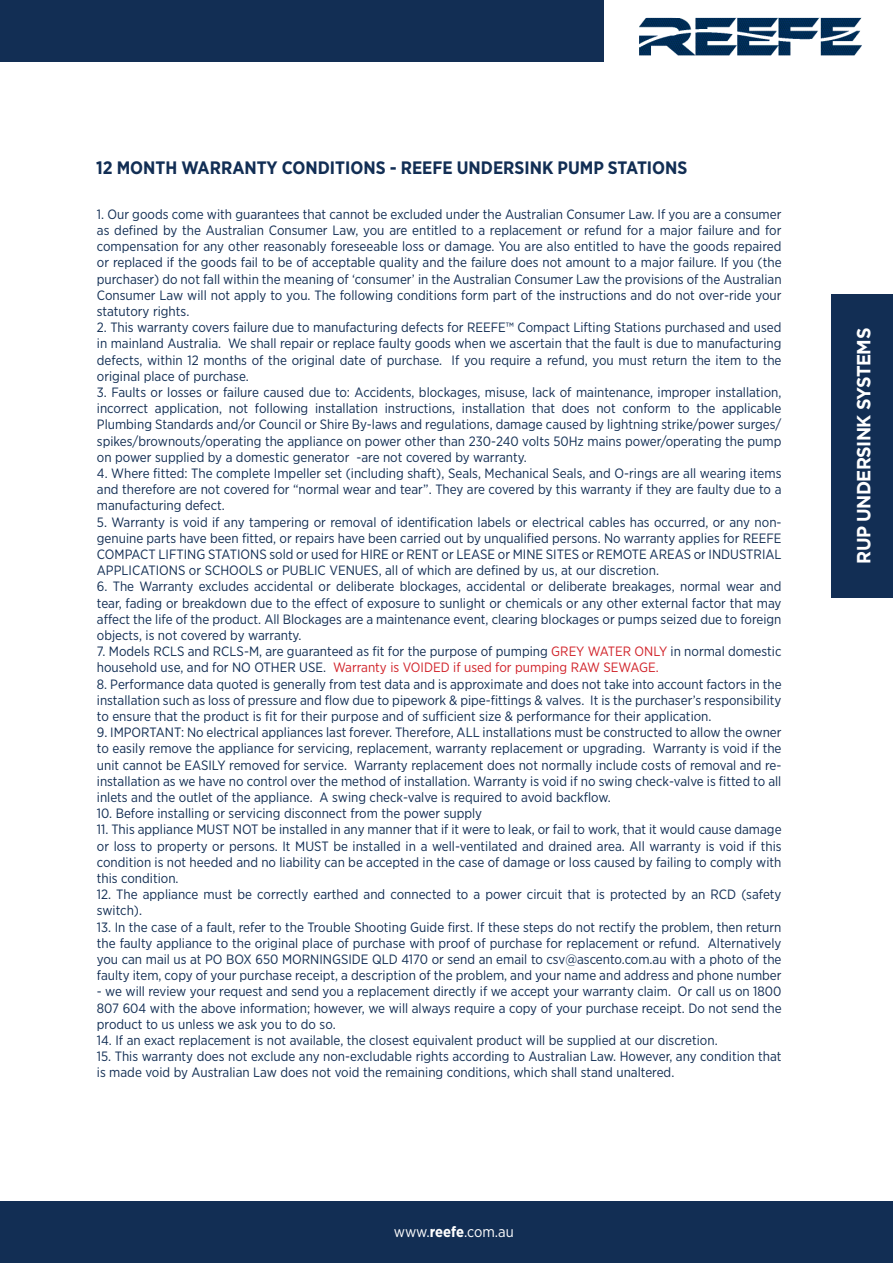
<style>
.page{position:relative;width:893px;height:1263px;background:#fff}
.page>*{position:absolute;margin:0;border:0;box-sizing:border-box;transform-origin:0 0}
.t1{font:700 19.05px "Gotham";letter-spacing:-.03em;color:#fff;scale:.94 1}
.t2{font:700 18px "Gotham Narrow";color:#122e54}
.t3{font:15px "Gotham Narrow";letter-spacing:-.015em;color:#fff}
.t4{font:13.5px/16.2px "Gotham Narrow";color:#122e54;text-align:justify}
.s1{color:#d1232a}
.s2{font-weight:700}
</style>
<div class="page">
<div style="left:0;top:1201px;width:893px;height:62px;background:#122e54"></div>
<div style="left:831px;top:294px;width:62px;height:304px;background:#122e54"></div>
<img style="left:639px;top:17px;width:223px;height:39px">
<div style="left:0;top:0;width:604px;height:62px;background:#122e54"></div>
<p class="t2" style="left:96px;top:156px;width:593px">12 MONTH WARRANTY CONDITIONS - REEFE UNDERSINK PUMP STATIONS</p>
<p class="t4" style="left:97px;top:206px;width:686px">1. Our goods come with guarantees that cannot be excluded under the Australian Consumer Law. If you are a consumer as defined by the Australian Consumer Law, you are entitled to a replacement or refund for a major failure and for compensation for any other reasonably foreseeable loss or damage. You are also entitled to have the goods repaired or replaced if the goods fail to be of acceptable quality and the failure does not amount to a major failure. If you (the purchaser) do not fall within the meaning of ‘consumer’ in the Australian Consumer Law the provisions of the Australian Consumer Law will not apply to you. The following conditions form part of the instructions and do not over-ride your statutory rights.</p>
<p class="t4" style="left:97px;top:319px;width:686px">2. This warranty covers failure due to manufacturing defects for REEFE™ Compact Lifting Stations purchased and used in mainland Australia. We shall repair or replace faulty goods when we ascertain that the fault is due to manufacturing defects, within 12 months of the original date of purchase. If you require a refund, you must return the item to the original place of purchase.</p>
<p class="t4" style="left:97px;top:384px;width:686px">3. Faults or losses or failure caused due to: Accidents, blockages, misuse, lack of maintenance, improper installation, incorrect application, not following installation instructions, installation that does not conform to the applicable Plumbing Standards and/or Council or Shire By-laws and regulations, damage caused by lightning strike/power surges/ spikes/brownouts/operating the appliance on power other than 230-240 volts 50Hz mains power/operating the pump on power supplied by a domestic generator -are not covered by warranty.</p>
<p class="t4" style="left:97px;top:465px;width:686px">4. Where fitted: The complete Impeller set (including shaft), Seals, Mechanical Seals, and O-rings are all wearing items and therefore are not covered for “normal wear and tear”. They are covered by this warranty if they are faulty due to a manufacturing defect.</p>
<p class="t4" style="left:97px;top:513px;width:686px">5. Warranty is void if any tampering or removal of identification labels or electrical cables has occurred, or any non&shy;genuine parts have been fitted, or repairs have been carried out by unqualified persons. No warranty applies for REEFE COMPACT LIFTING STATIONS sold or used for HIRE or RENT or LEASE or MINE SITES or REMOTE AREAS or INDUSTRIAL APPLICATIONS or SCHOOLS or PUBLIC VENUES, all of which are defined by us, at our discretion.</p>
<p class="t4" style="left:97px;top:578px;width:686px">6. The Warranty excludes accidental or deliberate blockages, accidental or deliberate breakages, normal wear and tear, fading or breakdown due to the effect of exposure to sunlight or chemicals or any other external factor that may affect the life of the product. All Blockages are a maintenance event, clearing blockages or pumps seized due to foreign objects, is not covered by warranty.</p>
<p class="t4" style="left:97px;top:643px;width:686px">7. Models RCLS and RCLS-M, are guaranteed as fit for the purpose of pumping <span class="s1">GREY WATER ONLY</span> in normal domestic household use, and for NO OTHER USE. <span class="s1">Warranty is VOIDED if used for pumping RAW SEWAGE.</span></p>
<p class="t4" style="left:97px;top:675px;width:686px">8. Performance data quoted is generally from test data and is approximate and does not take into account factors in the installation such as loss of pressure and flow due to pipework &amp; pipe-fittings &amp; valves. It is the purchaser’s responsibility to ensure that the product is fit for their purpose and of sufficient size &amp; performance for their application.</p>
<p class="t4" style="left:97px;top:724px;width:686px">9. IMPORTANT: No electrical appliances last forever. Therefore, ALL installations must be constructed to allow the owner to easily remove the appliance for servicing, replacement, warranty replacement or upgrading. Warranty is void if the unit cannot be EASILY removed for service. Warranty replacement does not normally include costs of removal and re&shy;installation as we have no control over the method of installation. Warranty is void if no swing check-valve is fitted to all inlets and the outlet of the appliance. A swing check-valve is required to avoid backflow.</p>
<p class="t4" style="left:97px;top:805px;width:387px">10. Before installing or servicing disconnect from the power supply</p>
<p class="t4" style="left:97px;top:821px;width:686px">11. This appliance MUST NOT be installed in any manner that if it were to leak, or fail to work, that it would cause damage or loss to property or persons. It MUST be installed in a well-ventilated and drained area. All warranty is void if this condition is not heeded and no liability can be accepted in the case of damage or loss caused by failing to comply with this condition.</p>
<p class="t4" style="left:97px;top:886px;width:686px">12. The appliance must be correctly earthed and connected to a power circuit that is protected by an RCD (safety switch).</p>
<p class="t4" style="left:97px;top:918px;width:686px">13. In the case of a fault, refer to the Trouble Shooting Guide first. If these steps do not rectify the problem, then return the faulty appliance to the original place of purchase with proof of purchase for replacement or refund. Alternatively you can mail us at PO BOX 650 MORNINGSIDE QLD 4170 or send an email to csv@ascento.com.au with a photo of the faulty item, copy of your purchase receipt, a description of the problem, and your name and address and phone number</p>
<p class="t4" style="left:97px;top:983px;width:686px">- we will review your request and send you a replacement directly if we accept your warranty claim. Or call us on 1800<br>807 604 with the above information; however, we will always require a copy of your purchase receipt. Do not send the product to us unless we ask you to do so.</p>
<p class="t4" style="left:97px;top:1032px;width:622px">14. If an exact replacement is not available, the closest equivalent product will be supplied at our discretion.</p>
<p class="t4" style="left:97px;top:1048px;width:686px">15. This warranty does not exclude any non-excludable rights according to Australian Law. However, any condition that is made void by Australian Law does not void the remaining conditions, which shall stand unaltered.</p>
<p class="t3" style="left:394px;top:1223px;width:121px">www.<span class="s2">reefe</span>.com.au</p>
<h1 class="t1" style="left:853px;top:564px;width:252px;rotate:-90deg">RUP UNDERSINK SYSTEMS</h1>
</div>
